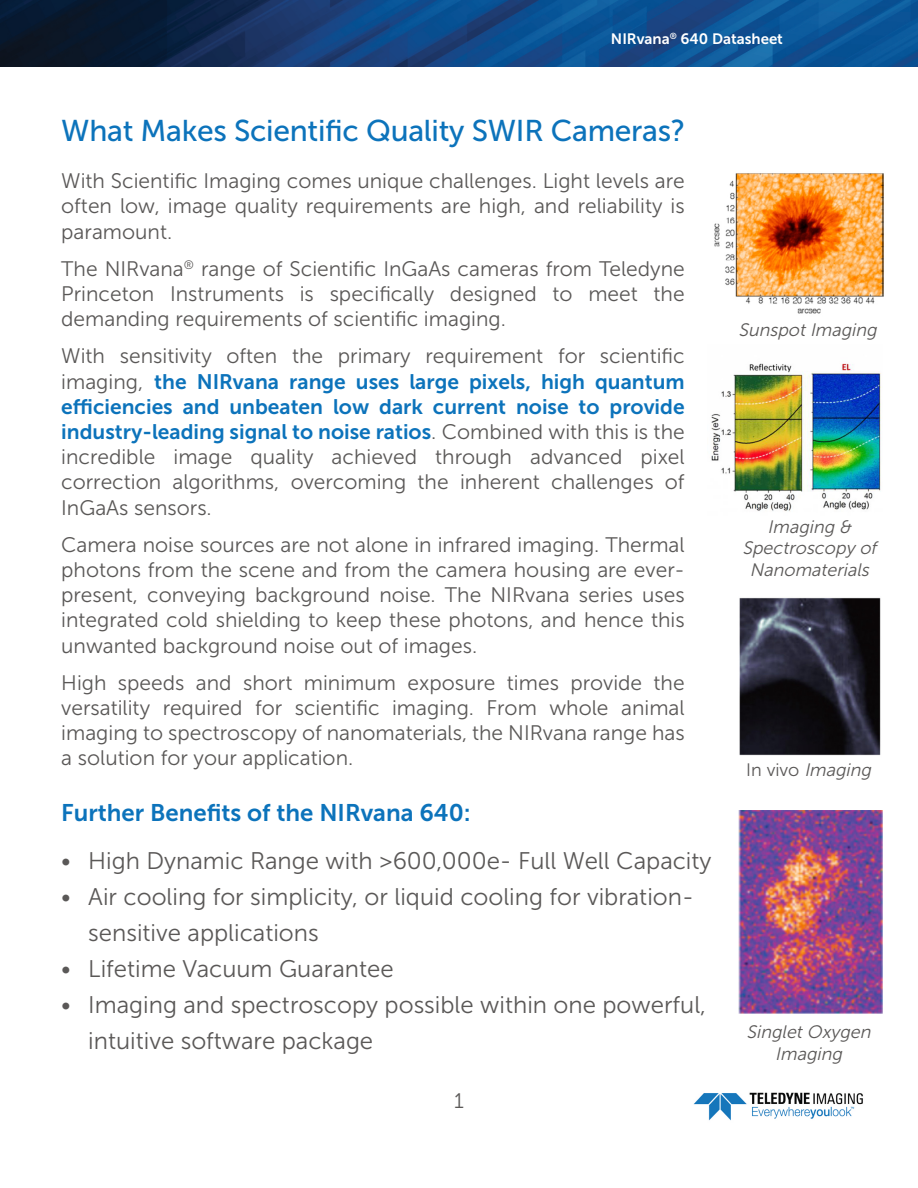
<style>
.page{position:relative;width:918px;height:1188px;background:#fff}
.page>*{position:absolute;margin:0;border:0;box-sizing:border-box;transform-origin:0 0}
.t1{font:30px "Museo Sans 500";letter-spacing:-.01em;color:#0c73bb}
.t2{font:24px/36px "Museo Sans 300";color:#5a5857}
.t3{font:24px "Museo Sans 700";color:#0c73bb}
.t4{font:21px/25.2px "Museo Sans 300";color:#5a5857;text-align:justify}
.t5{font:21px/25.2px "Museo Sans 700";color:#0c73bb;text-align:justify}
.t6{font:italic 18px/21.6px "Museo Sans 300";color:#5a5857;text-align:center}
.t7{font:15px "Museo Sans 700";color:#fff}
.s1{font-family:"Museo Sans 300";color:#5a5857}
.s2{font-style:normal}
</style>
<div class="page">
<img style="left:693px;top:1092px;width:170px;height:29px">
<img style="left:0;top:0;width:918px;height:67px">
<img style="left:714px;top:173px;width:170px;height:141px">
<img style="left:738px;top:810px;width:144px;height:204px">
<img style="left:739px;top:597px;width:142px;height:159px">
<img style="left:711px;top:363px;width:170px;height:148px">
<p class="t7" style="left:611px;top:33px;width:174px">NIRvana<sup>®</sup> 640 Datasheet</p>
<h1 class="t1" style="left:61px;top:119px;width:626px">What Makes Scientific Quality SWIR Cameras?</h1>
<p class="t4" style="left:61px;top:170px;width:625px">With Scientific Imaging comes unique challenges. Light levels are often low, image quality requirements are high, and reliability is paramount.</p>
<p class="t4" style="left:61px;top:258px;width:625px">The NIRvana<sup>®</sup> range of Scientific InGaAs cameras from Teledyne Princeton Instruments is specifically designed to meet the demanding requirements of scientific imaging.</p>
<p class="t4" style="left:61px;top:345px;width:625px">With sensitivity often the primary requirement for scientific</p>
<p class="t5" style="left:61px;top:371px;width:625px"><span class="s1">imaging,</span> the NIRvana range uses large pixels, high quantum efficiencies and unbeaten low dark current noise to provide industry-leading signal to noise ratios<span class="s1">. Combined with this is the</span></p>
<p class="t4" style="left:61px;top:446px;width:625px">incredible image quality achieved through advanced pixel correction algorithms, overcoming the inherent challenges of InGaAs sensors.</p>
<p class="t4" style="left:61px;top:534px;width:625px">Camera noise sources are not alone in infrared imaging. Thermal photons from the scene and from the camera housing are ever&shy;present, conveying background noise. The NIRvana series uses integrated cold shielding to keep these photons, and hence this unwanted background noise out of images.</p>
<p class="t4" style="left:61px;top:672px;width:625px">High speeds and short minimum exposure times provide the versatility required for scientific imaging. From whole animal imaging to spectroscopy of nanomaterials, the NIRvana range has a solution for your application.</p>
<p class="t3" style="left:61px;top:803px;width:411px">Further Benefits of the NIRvana 640:</p>
<p class="t2" style="left:61px;top:845px;width:652px">• High Dynamic Range with &gt;600,000e- Full Well Capacity</p>
<p class="t2" style="left:88px;top:881px;width:607px;text-indent:-27px">• Air cooling for simplicity, or liquid cooling for vibration&shy;sensitive applications</p>
<p class="t2" style="left:61px;top:953px;width:334px">• Lifetime Vacuum Guarantee</p>
<p class="t2" style="left:88px;top:989px;width:619px;text-indent:-27px">• Imaging and spectroscopy possible within one powerful, intuitive software package</p>
<p class="t4" style="left:454px;top:1090px;width:11px">1</p>
<p class="t6" style="left:738px;top:321px;width:143px">Sunspot Imaging</p>
<p class="t6" style="left:742px;top:517px;width:139px">Imaging &amp;<br>Spectroscopy of<br>Nanomaterials</p>
<p class="t6" style="left:746px;top:761px;width:130px"><span class="s2">In vivo</span> Imaging</p>
<p class="t6" style="left:747px;top:1023px;width:129px">Singlet Oxygen<br>Imaging</p>
</div>
